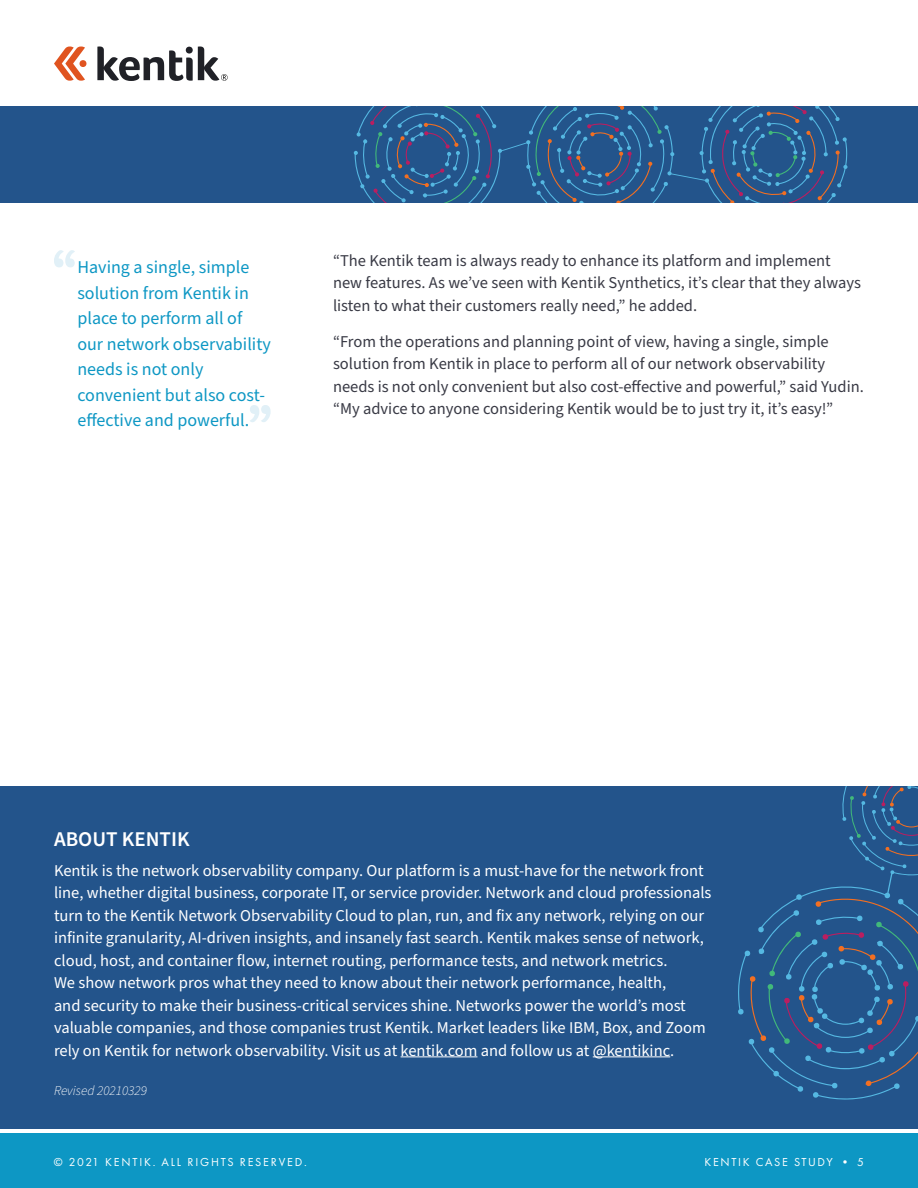
<style>
.page{position:relative;width:918px;height:1188px;background:#fff}
.page>*{position:absolute;margin:0;border:0;box-sizing:border-box;transform-origin:0 0}
.t1{font:600 21px "Source Sans Pro";color:#fff}
.t2{font:18px/25.5px "Source Sans Pro";color:#0d97c4}
.t3{font:16.5px/22.5px "Source Sans Pro";color:#fff}
.t4{font:16.5px/22.5px "Source Sans Pro";color:#393a45}
.t5{font:italic 300 13.5px "Source Sans Pro";color:#fff}
.t6{font:12px "Futura PT";letter-spacing:.15em;color:#fff}
</style>
<div class="page">
<div style="left:0;top:106px;width:918px;height:96px;background:#23548b"></div>
<svg style="left:354px;top:106px;width:494px;height:96px"></svg>
<div style="left:0;top:1134px;width:918px;height:54px;background:#0d97c4"></div>
<svg style="left:250px;top:405px;width:21px;height:17px"></svg>
<svg style="left:54px;top:250px;width:21px;height:17px"></svg>
<div style="left:0;top:786px;width:918px;height:342px;background:#23548b"></div>
<hr style="left:401px;top:1056px;width:76px;height:1px;background:#fff">
<hr style="left:593px;top:1056px;width:77px;height:1px;background:#fff">
<svg style="left:738px;top:786px;width:180px;height:314px"></svg>
<svg style="left:54px;top:47px;width:32px;height:34px"></svg>
<svg style="left:97px;top:46px;width:131px;height:35px"></svg>
<p class="t2" style="left:77px;top:255px;width:195px">Having a single, simple solution from Kentik in place to perform all of our network observability needs is not only convenient but also cost&shy;effective and powerful.</p>
<p class="t4" style="left:333px;top:249px;width:530px">“The Kentik team is always ready to enhance its platform and implement new features. As we’ve seen with Kentik Synthetics, it’s clear that they always listen to what their customers really need,” he added.</p>
<p class="t4" style="left:333px;top:330px;width:532px">“From the operations and planning point of view, having a single, simple solution from Kentik in place to perform all of our network observability needs is not only convenient but also cost-effective and powerful,” said Yudin. “My advice to anyone considering Kentik would be to just try it, it’s easy!”</p>
<p class="t1" style="left:54px;top:825px;width:137px">ABOUT KENTIK</p>
<p class="t3" style="left:54px;top:859px;width:659px">Kentik is the network observability company. Our platform is a must-have for the network front line, whether digital business, corporate IT, or service provider. Network and cloud professionals turn to the Kentik Network Observability Cloud to plan, run, and fix any network, relying on our infinite granularity, AI-driven insights, and insanely fast search. Kentik makes sense of network, cloud, host, and container flow, internet routing, performance tests, and network metrics.<br>We show network pros what they need to know about their network performance, health,<br>and security to make their business-critical services shine. Networks power the world’s most valuable companies, and those companies trust Kentik. Market leaders like IBM, Box, and Zoom rely on Kentik for network observability. Visit us at kentik.com and follow us at @kentikinc.</p>
<p class="t5" style="left:54px;top:1081px;width:94px">Revised 20210329</p>
<p class="t6" style="left:54px;top:1155px;width:254px">© 2021 KENTIK. ALL RIGHTS RESERVED.</p>
<p class="t6" style="left:705px;top:1155px;width:161px">KENTIK CASE STUDY • 5</p>
</div>
